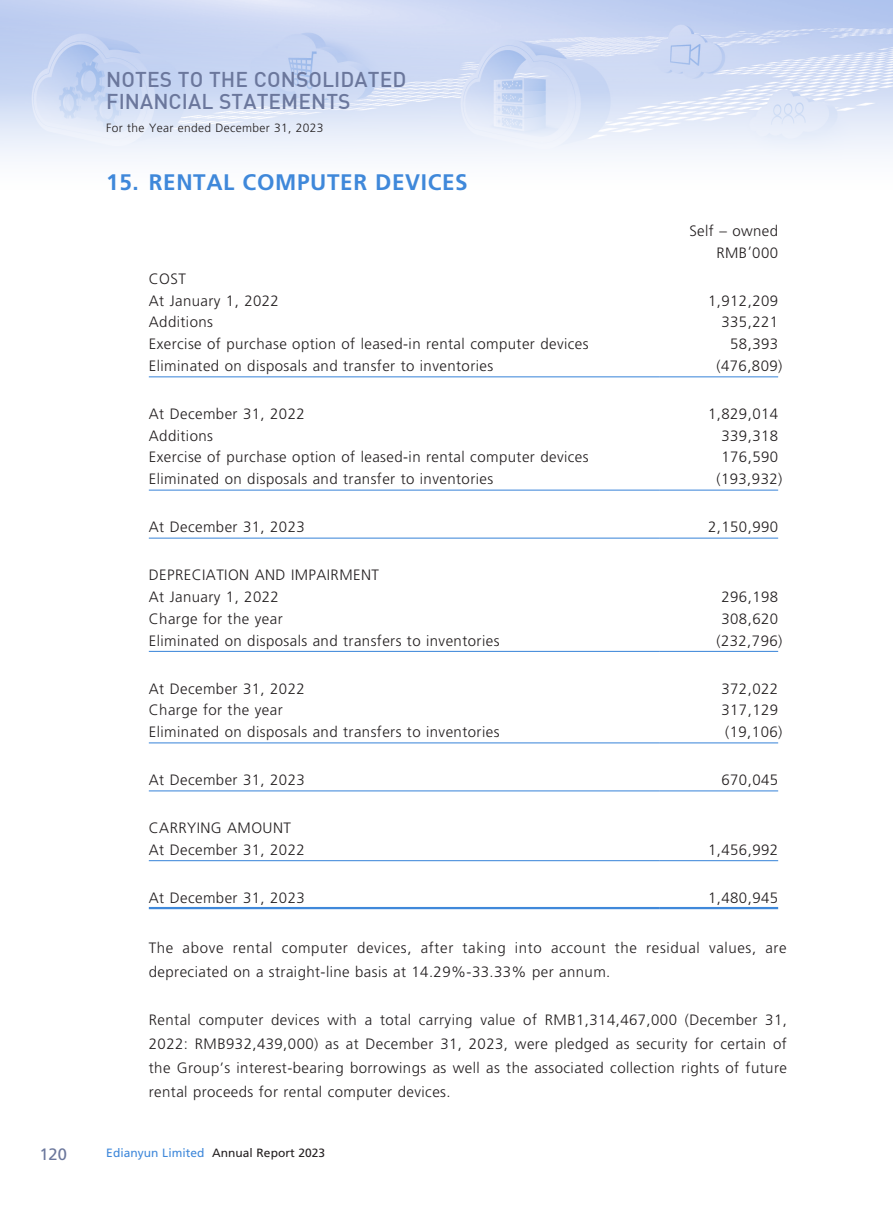
<style>
.page{position:relative;width:893px;height:1212px;background:#fff}
.page>*{position:absolute;margin:0;border:0;box-sizing:border-box;transform-origin:0 0}
.t1{font:700 22.5px "Frutiger LT Std";letter-spacing:.03em;color:#3f88da}
.t2{font:21px/22.5px "DIN Medium";letter-spacing:.005em;color:#6b779c}
.t3{font:16.5px "Frutiger LT Std";color:#6b779c}
.t4{font:300 15px/21.8px "Frutiger LT Std";letter-spacing:.03em;color:#231f20}
.t5{font:12px "Frutiger LT Std";letter-spacing:.005em;color:#231f20}
.t6{font:300 12px "Frutiger LT Std";letter-spacing:.03em;color:#231f20}
.s1{color:#3f88da}
</style>
<div class="page">
<img style="left:0;top:0;width:893px;height:158px">
<hr style="left:149px;top:376px;width:510px;height:1px;background:#3f88da">
<hr style="left:659px;top:376px;width:119px;height:1px;background:#3f88da">
<hr style="left:149px;top:490px;width:510px;height:1px;background:#3f88da">
<hr style="left:659px;top:490px;width:119px;height:1px;background:#3f88da">
<hr style="left:149px;top:538px;width:510px;height:1px;background:#3f88da">
<hr style="left:659px;top:538px;width:119px;height:1px;background:#3f88da">
<hr style="left:149px;top:651px;width:510px;height:1px;background:#3f88da">
<hr style="left:659px;top:651px;width:119px;height:1px;background:#3f88da">
<hr style="left:149px;top:742px;width:510px;height:1px;background:#3f88da">
<hr style="left:659px;top:742px;width:119px;height:1px;background:#3f88da">
<hr style="left:149px;top:790px;width:510px;height:1px;background:#3f88da">
<hr style="left:659px;top:790px;width:119px;height:1px;background:#3f88da">
<hr style="left:149px;top:860px;width:510px;height:1px;background:#3f88da">
<hr style="left:659px;top:860px;width:119px;height:1px;background:#3f88da">
<hr style="left:149px;top:907px;width:510px;height:2px;background:#3f88da">
<hr style="left:659px;top:907px;width:119px;height:2px;background:#3f88da">
<h2 class="t2" style="left:106px;top:67px;width:302px">NOTES TO THE CONSOLIDATED<br>FINANCIAL STATEMENTS</h2>
<p class="t6" style="left:106px;top:121px;width:219px">For the Year ended December 31, 2023</p>
<h1 class="t1" style="left:106px;top:169px;width:363px">15. RENTAL COMPUTER DEVICES</h1>
<p class="t4" style="left:149px;top:268px;width:132px">COST<br>At January 1, 2022</p>
<p class="t4" style="left:689px;top:220px;width:90px;text-align:right">Self – owned<br>RMB’000</p>
<p class="t4" style="left:708px;top:290px;width:72px">1,912,209</p>
<p class="t4" style="left:149px;top:312px;width:66px">Additions</p>
<p class="t4" style="left:721px;top:312px;width:58px">335,221</p>
<p class="t4" style="left:149px;top:333px;width:441px">Exercise of purchase option of leased-in rental computer devices</p>
<p class="t4" style="left:730px;top:333px;width:49px">58,393</p>
<p class="t4" style="left:149px;top:355px;width:346px">Eliminated on disposals and transfer to inventories</p>
<p class="t4" style="left:716px;top:355px;width:67px">(476,809)</p>
<p class="t4" style="left:149px;top:403px;width:157px">At December 31, 2022</p>
<p class="t4" style="left:708px;top:403px;width:72px">1,829,014</p>
<p class="t4" style="left:149px;top:425px;width:66px">Additions</p>
<p class="t4" style="left:721px;top:425px;width:58px">339,318</p>
<p class="t4" style="left:149px;top:447px;width:441px">Exercise of purchase option of leased-in rental computer devices</p>
<p class="t4" style="left:721px;top:447px;width:58px">176,590</p>
<p class="t4" style="left:149px;top:468px;width:346px">Eliminated on disposals and transfer to inventories</p>
<p class="t4" style="left:716px;top:468px;width:67px">(193,932)</p>
<p class="t4" style="left:149px;top:516px;width:157px">At December 31, 2023</p>
<p class="t4" style="left:708px;top:516px;width:72px">2,150,990</p>
<p class="t4" style="left:149px;top:564px;width:232px">DEPRECIATION AND IMPAIRMENT<br>At January 1, 2022</p>
<p class="t4" style="left:721px;top:586px;width:58px">296,198</p>
<p class="t4" style="left:149px;top:608px;width:135px">Charge for the year</p>
<p class="t4" style="left:721px;top:608px;width:58px">308,620</p>
<p class="t4" style="left:149px;top:630px;width:352px">Eliminated on disposals and transfers to inventories</p>
<p class="t4" style="left:716px;top:630px;width:67px">(232,796)</p>
<p class="t4" style="left:149px;top:678px;width:157px">At December 31, 2022</p>
<p class="t4" style="left:721px;top:678px;width:58px">372,022</p>
<p class="t4" style="left:149px;top:699px;width:135px">Charge for the year</p>
<p class="t4" style="left:721px;top:699px;width:58px">317,129</p>
<p class="t4" style="left:149px;top:721px;width:352px">Eliminated on disposals and transfers to inventories</p>
<p class="t4" style="left:725px;top:721px;width:59px">(19,106)</p>
<p class="t4" style="left:149px;top:769px;width:157px">At December 31, 2023</p>
<p class="t4" style="left:721px;top:769px;width:58px">670,045</p>
<p class="t4" style="left:149px;top:817px;width:157px">CARRYING AMOUNT<br>At December 31, 2022</p>
<p class="t4" style="left:708px;top:839px;width:72px">1,456,992</p>
<p class="t4" style="left:149px;top:887px;width:157px">At December 31, 2023</p>
<p class="t4" style="left:708px;top:887px;width:72px">1,480,945</p>
<p class="t4" style="left:149px;top:936px;width:639px;line-height:24px">The above rental computer devices, after taking into account the residual values, are depreciated on a straight-line basis at 14.29%-33.33% per annum.</p>
<p class="t4" style="left:149px;top:1008px;width:640px;line-height:24px;text-align:justify">Rental computer devices with a total carrying value of RMB1,314,467,000 (December 31, 2022: RMB932,439,000) as at December 31, 2023, were pledged as security for certain of the Group’s interest-bearing borrowings as well as the associated collection rights of future rental proceeds for rental computer devices.</p>
<p class="t3" style="left:39px;top:1144px;width:29px">120</p>
<p class="t5" style="left:106px;top:1145px;width:220px"><span class="s1">Edianyun Limited</span> Annual Report 2023</p>
</div>
